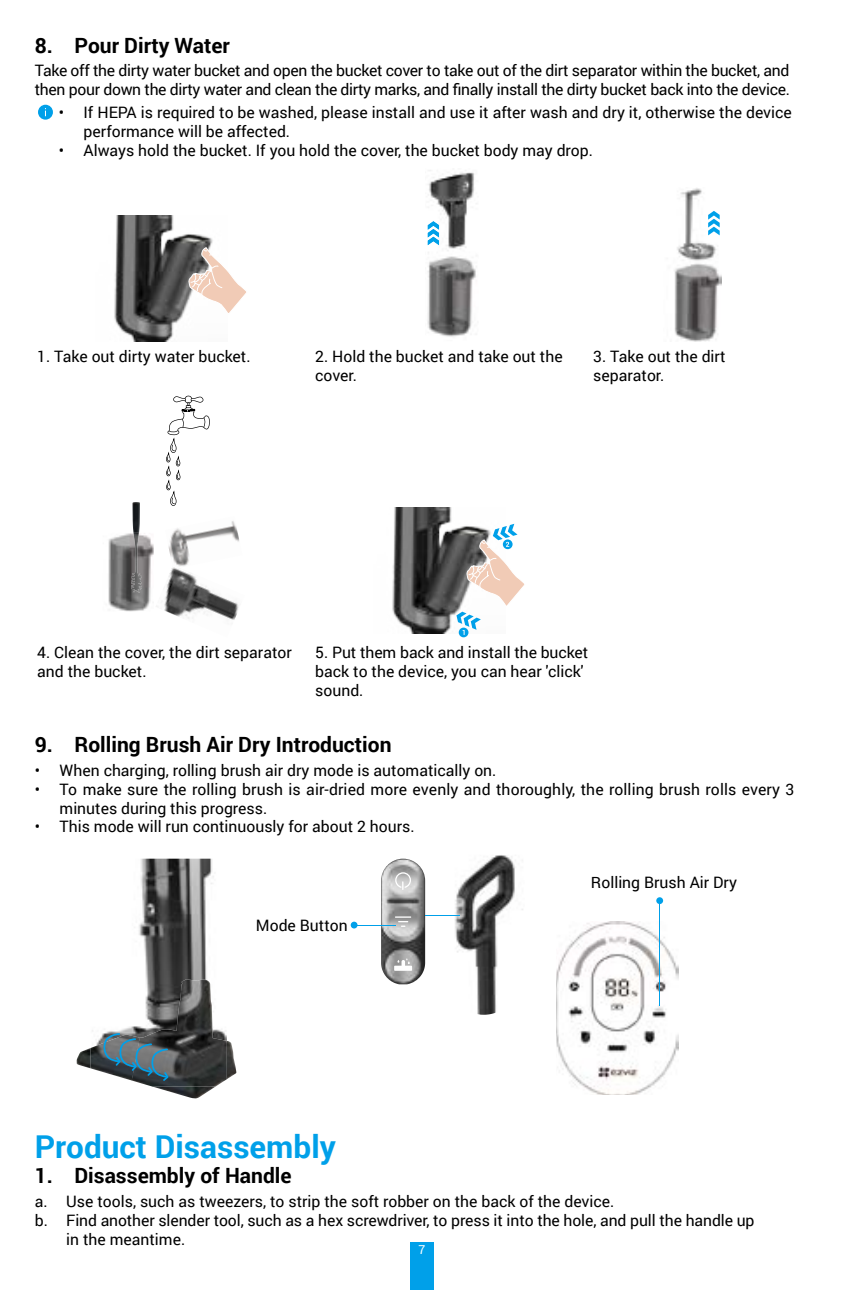
<style>
.page{position:relative;width:844px;height:1290px;background:#fff}
.page>*{position:absolute;margin:0;border:0;box-sizing:border-box;transform-origin:0 0}
.t1{font:700 31.5px "Roboto";color:#00a0e9}
.t2{font:700 21px "Roboto";color:#000}
.t3{font:15.75px/18.9px "Roboto";color:#000}
.t4{font:15.75px/18.9px "Roboto";letter-spacing:-.02em;color:#000}
.t5{font:12.25px "Roboto";color:#fff}
</style>
<div class="page">
<div style="left:410px;top:1242px;width:23px;height:48px;background:#00a0e9"></div>
<div style="left:38px;top:105px;width:15px;height:15px;background:#00a0e9;border-radius:50%"></div>
<img style="left:114px;top:215px;width:99px;height:126px">
<svg style="left:188px;top:247px;width:58px;height:69px"></svg>
<img style="left:427px;top:170px;width:49px;height:167px">
<svg style="left:427px;top:221px;width:12px;height:24px"></svg>
<img style="left:674px;top:188px;width:47px;height:153px">
<svg style="left:708px;top:211px;width:11px;height:24px"></svg>
<img style="left:132px;top:502px;width:8px;height:31px">
<img style="left:156px;top:568px;width:83px;height:52px">
<img style="left:168px;top:521px;width:71px;height:46px">
<svg style="left:172px;top:565px;width:7px;height:4px"></svg>
<img style="left:108px;top:533px;width:46px;height:78px">
<svg style="left:166px;top:396px;width:44px;height:110px"></svg>
<img style="left:392px;top:508px;width:64px;height:125px">
<svg style="left:458px;top:627px;width:10px;height:10px"></svg>
<svg style="left:456px;top:524px;width:69px;height:111px"></svg>
<img style="left:556px;top:922px;width:122px;height:173px">
<div style="left:656px;top:897px;width:7px;height:7px;background:#00a0e9;border-radius:50%"></div>
<hr style="left:659px;top:900px;width:1px;height:106px;background:#00a0e9">
<img style="left:455px;top:862px;width:32px;height:153px">
<img style="left:381px;top:881px;width:42px;height:103px">
<svg style="left:395px;top:872px;width:16px;height:18px"></svg>
<svg style="left:395px;top:916px;width:16px;height:11px"></svg>
<div style="left:394px;top:965px;width:18px;height:6px;background:#fff"></div>
<svg style="left:397px;top:958px;width:13px;height:8px"></svg>
<div style="left:350px;top:922px;width:7px;height:6px;background:#00a0e9;border-radius:50%"></div>
<hr style="left:356px;top:924px;width:39px;height:1px;background:#00a0e9">
<hr style="left:425px;top:915px;width:34px;height:1px;background:#00a0e9">
<img style="left:77px;top:1041px;width:159px;height:57px">
<img style="left:91px;top:859px;width:123px;height:227px">
<img style="left:132px;top:979px;width:95px;height:107px">
<img style="left:91px;top:1035px;width:12px;height:45px">
<svg style="left:103px;top:1033px;width:65px;height:48px;background:#566b76"></svg>
<h2 class="t2" style="left:35px;top:30px;width:197px">8. Pour Dirty Water</h2>
<p class="t4" style="left:35px;top:60px;width:756px">Take off the dirty water bucket and open the bucket cover to take out of the dirt separator within the bucket, and then pour down the dirty water and clean the dirty marks, and finally install the dirty bucket back into the device.</p>
<p class="t3" style="left:83px;top:103px;width:709px;text-indent:-25px">• If HEPA is required to be washed, please install and use it after wash and dry it, otherwise the device performance will be affected.</p>
<p class="t3" style="left:59px;top:140px;width:535px">• Always hold the bucket. If you hold the cover, the bucket body may drop.</p>
<p class="t3" style="left:37px;top:346px;width:215px">1. Take out dirty water bucket.</p>
<p class="t3" style="left:315px;top:346px;width:249px">2. Hold the bucket and take out the cover.</p>
<p class="t3" style="left:593px;top:346px;width:134px">3. Take out the dirt separator.</p>
<p class="t3" style="left:37px;top:642px;width:256px">4. Clean the cover, the dirt separator and the bucket.</p>
<p class="t3" style="left:315px;top:642px;width:274px">5. Put them back and install the bucket back to the device, you can hear 'click' sound.</p>
<h2 class="t2" style="left:35px;top:730px;width:358px">9. Rolling Brush Air Dry Introduction</h2>
<p class="t3" style="left:35px;top:760px;width:463px">• When charging, rolling brush air dry mode is automatically on.</p>
<p class="t3" style="left:60px;top:779px;width:736px;text-indent:-25px">• To make sure the rolling brush is air-dried more evenly and thoroughly, the rolling brush rolls every 3 minutes during this progress.</p>
<p class="t3" style="left:35px;top:817px;width:381px">• This mode will run continuously for about 2 hours.</p>
<p class="t3" style="left:256px;top:915px;width:93px">Mode Button</p>
<p class="t3" style="left:591px;top:872px;width:147px">Rolling Brush Air Dry</p>
<h1 class="t1" style="left:35px;top:1125px;width:302px">Product Disassembly</h1>
<h2 class="t2" style="left:35px;top:1161px;width:258px">1. Disassembly of Handle</h2>
<p class="t3" style="left:35px;top:1191px;width:581px">a. Use tools, such as tweezers, to strip the soft robber on the back of the device.</p>
<p class="t3" style="left:35px;top:1210px;width:721px">b. Find another slender tool, such as a hex screwdriver, to press it into the hole, and pull the handle up</p>
<p class="t3" style="left:66px;top:1229px;width:120px">in the meantime.</p>
<p class="t5" style="left:418px;top:1241px;width:8px">7</p>
</div>
